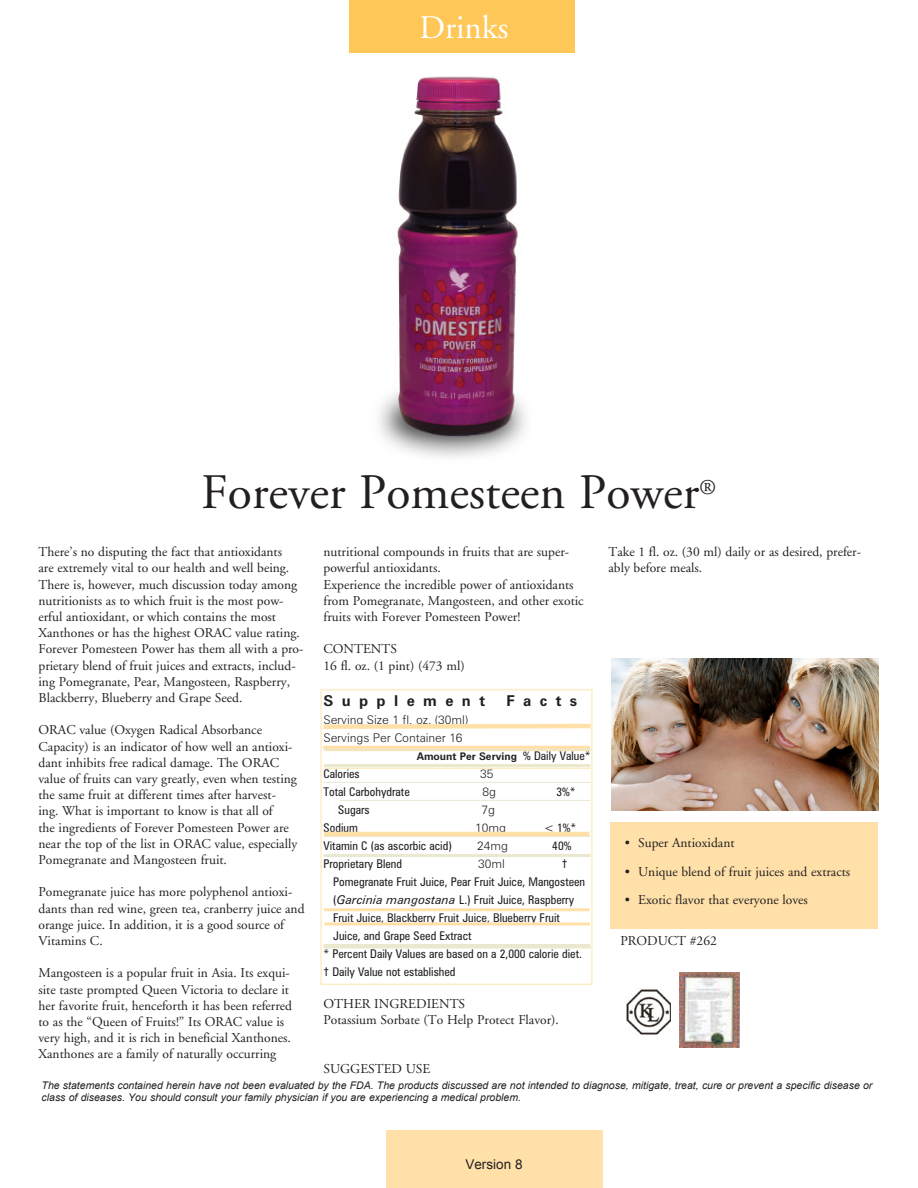
<style>
.page{position:relative;width:918px;height:1188px;background:#fff}
.page>*{position:absolute;margin:0;border:0;box-sizing:border-box;transform-origin:0 0}
.t1{font:49.5px "Adobe Garamond";color:#231f20}
.t2{font:33px "Adobe Garamond";color:#fff}
.t3{font:21px "Adobe Garamond";color:#231f20}
.t4{font:700 15px "Zurich BT";letter-spacing:.56em;color:#231f20}
.Key_Points{font:13.5px/16.2px "Adobe Garamond";color:#231f20}
.t5{font:13.5px "Arial";color:#231f20}
.t6{font:condensed 12px/18px "Zurich BT";color:#231f20}
.t7{font:300 12px "Zurich BT";letter-spacing:-.005em;color:#231f20}
.t8{font:italic 10.5px/12.6px "Arial";color:#231f20}
.t9{font:700 10.5px "Zurich BT";color:#231f20}
.s1{font-weight:400;font-stretch:condensed;font-size:12px}
.s2{font-style:italic;font-stretch:normal}
</style>
<div class="page">
<div style="left:324px;top:746px;width:267px;height:5px;background:#eae8cf"></div>
<hr style="left:324px;top:764px;width:267px;height:3px;background:#eae8cf">
<hr style="left:324px;top:782px;width:267px;height:1px;background:#eae8cf">
<hr style="left:324px;top:800px;width:267px;height:1px;background:#eae8cf">
<hr style="left:324px;top:836px;width:267px;height:1px;background:#eae8cf">
<hr style="left:324px;top:854px;width:267px;height:3px;background:#eae8cf">
<div style="left:324px;top:944px;width:267px;height:5px;background:#eae8cf"></div>
<div style="left:320px;top:689px;width:273px;height:296px;border:2px solid #feecc8"></div>
<img style="left:379px;top:76px;width:147px;height:382px">
<img style="left:611px;top:658px;width:267px;height:152px">
<div style="left:610px;top:822px;width:268px;height:106px;background:#ffe0a8"></div>
<img style="left:679px;top:972px;width:60px;height:76px">
<hr style="left:324px;top:908px;width:266px;height:3px;background:#ffe0a8">
<div style="left:349px;top:0;width:226px;height:52px;background:#fec757"></div>
<div style="left:386px;top:1130px;width:216px;height:58px;background:#ffe0a8"></div>
<hr style="left:325px;top:922px;width:265px;height:3px;background:#ffe0a8">
<hr style="left:324px;top:832px;width:265px;height:4px;background:#ffe0a8">
<hr style="left:323px;top:746px;width:266px;height:3px;background:#ffe0a8">
<svg style="left:320px;top:721px;width:273px;height:10px"></svg>
<hr style="left:325px;top:750px;width:266px;height:1px;background:#ffe0a8">
<hr style="left:325px;top:768px;width:266px;height:1px;background:#ffe0a8">
<img style="left:626px;top:989px;width:45px;height:46px">
<div style="left:324px;top:798px;width:16px;height:6px;background:#fff"></div>
<p class="t2" style="left:419px;top:10px;width:91px">Drinks</p>
<p class="t1" style="left:201px;top:466px;width:500px">Forever Pomesteen Power</p>
<p class="t3" style="left:699px;top:476px;width:18px">®</p>
<p class="Key_Points" style="left:39px;top:544px;width:267px">There’s no disputing the fact that antioxidants<br>are extremely vital to our health and well being.<br>There is, however, much discussion today among nutritionists as to which fruit is the most pow&shy;erful antioxidant, or which contains the most Xanthones or has the highest ORAC value rating.<br>Forever Pomesteen Power has them all with a pro&shy;prietary blend of fruit juices and extracts, includ&shy;ing Pomegranate, Pear, Mangosteen, Raspberry, Blackberry, Blueberry and Grape Seed.</p>
<p class="Key_Points" style="left:39px;top:722px;width:260px">ORAC value (Oxygen Radical Absorbance Capacity) is an indicator of how well an antioxi&shy;dant inhibits free radical damage. The ORAC value of fruits can vary greatly, even when testing the same fruit at different times after harvest&shy;ing. What is important to know is that all of<br>the ingredients of Forever Pomesteen Power are near the top of the list in ORAC value, especially Pomegranate and Mangosteen fruit.</p>
<p class="Key_Points" style="left:39px;top:884px;width:268px">Pomegranate juice has more polyphenol antioxi&shy;dants than red wine, green tea, cranberry juice and orange juice. In addition, it is a good source of Vitamins C.</p>
<p class="Key_Points" style="left:39px;top:965px;width:255px">Mangosteen is a popular fruit in Asia. Its exqui&shy;site taste prompted Queen Victoria to declare it her favorite fruit, henceforth it has been referred to as the “Queen of Fruits!” Its ORAC value is very high, and it is rich in beneficial Xanthones.<br>Xanthones are a family of naturally occurring</p>
<p class="Key_Points" style="left:324px;top:544px;width:247px">nutritional compounds in fruits that are super&shy;powerful antioxidants.</p>
<p class="Key_Points" style="left:324px;top:576px;width:262px">Experience the incredible power of antioxidants from Pomegranate, Mangosteen, and other exotic fruits with Forever Pomesteen Power!</p>
<p class="Key_Points" style="left:324px;top:641px;width:75px">CONTENTS</p>
<p class="Key_Points" style="left:324px;top:657px;width:143px">16 fl. oz. (1 pint) (473 ml)</p>
<p class="t4" style="left:324px;top:691px;width:163px">Supplement</p>
<p class="t4" style="left:506px;top:691px;width:72px">Facts</p>
<p class="t7" style="left:324px;top:712px;width:146px">Serving Size 1 fl. oz. (30ml)</p>
<p class="t7" style="left:324px;top:730px;width:141px">Servings Per Container 16</p>
<p class="t9" style="left:417px;top:749px;width:175px">Amount Per Serving <span class="s1">% Daily Value*</span></p>
<p class="t6" style="left:324px;top:764px;width:38px">Calories</p>
<p class="t7" style="left:480px;top:766px;width:15px">35</p>
<p class="t6" style="left:324px;top:782px;width:88px">Total Carbohydrate</p>
<p class="t7" style="left:483px;top:784px;width:15px">8g</p>
<p class="t6" style="left:556px;top:782px;width:21px">3%*</p>
<p class="t6" style="left:338px;top:800px;width:33px">Sugars</p>
<p class="t7" style="left:482px;top:802px;width:15px">7g</p>
<p class="t6" style="left:324px;top:818px;width:36px">Sodium</p>
<p class="t7" style="left:475px;top:820px;width:32px">10mg</p>
<p class="t6" style="left:544px;top:818px;width:34px">&lt; 1%*</p>
<p class="t6" style="left:324px;top:836px;width:130px">Vitamin C (as ascorbic acid)</p>
<p class="t7" style="left:477px;top:838px;width:32px">24mg</p>
<p class="t6" style="left:552px;top:836px;width:21px">40%</p>
<p class="t6" style="left:324px;top:854px;width:80px">Proprietary Blend</p>
<p class="t7" style="left:478px;top:856px;width:28px">30ml</p>
<p class="t6" style="left:333px;top:854px;width:254px;text-indent:229px">† Pomegranate Fruit Juice, Pear Fruit Juice, Mangosteen (<span class="s2">Garcinia mangostana</span> L.) Fruit Juice, Raspberry Fruit Juice, Blackberry Fruit Juice, Blueberry Fruit Juice, and Grape Seed Extract</p>
<p class="t6" style="left:324px;top:944px;width:260px">* Percent Daily Values are based on a 2,000 calorie diet. † Daily Value not established</p>
<p class="Key_Points" style="left:324px;top:996px;width:143px">OTHER INGREDIENTS</p>
<p class="Key_Points" style="left:324px;top:1012px;width:237px">Potassium Sorbate (To Help Protect Flavor).</p>
<p class="Key_Points" style="left:324px;top:1061px;width:108px">SUGGESTED USE</p>
<p class="Key_Points" style="left:609px;top:544px;width:254px">Take 1 fl. oz. (30 ml) daily or as desired, prefer&shy;ably before meals.</p>
<p class="Key_Points" style="left:625px;top:835px;width:111px">• Super Antioxidant</p>
<p class="Key_Points" style="left:625px;top:864px;width:227px">• Unique blend of fruit juices and extracts</p>
<p class="Key_Points" style="left:625px;top:892px;width:185px">• Exotic flavor that everyone loves</p>
<p class="Key_Points" style="left:620px;top:933px;width:98px">PRODUCT #262</p>
<p class="t8" style="left:42px;top:1079px;width:832px">The statements contained herein have not been evaluated by the FDA. The products discussed are not intended to diagnose, mitigate, treat, cure or prevent a specific disease or class of diseases. You should consult your family physician if you are experiencing a medical problem.</p>
<p class="t5" style="left:465px;top:1156px;width:59px">Version 8</p>
</div>
